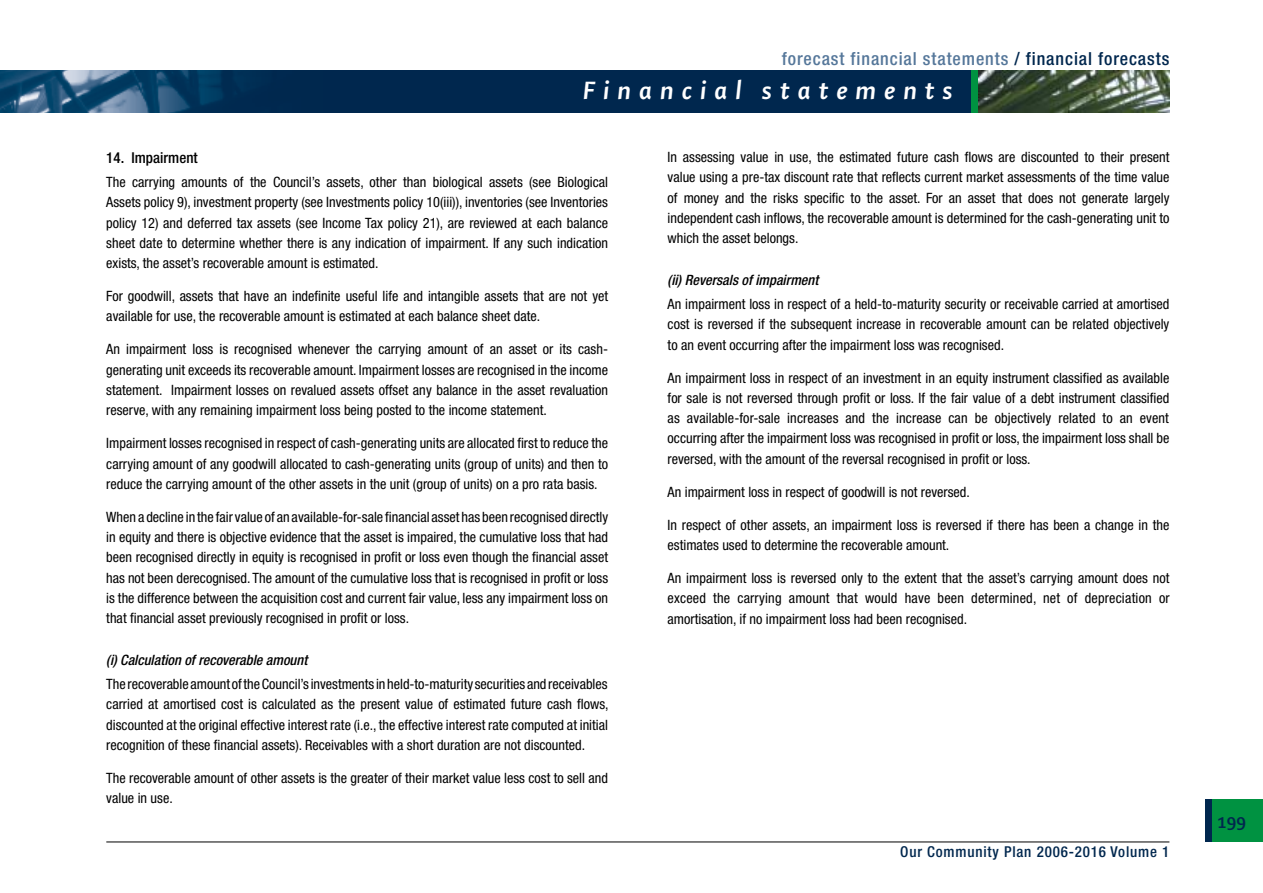
<style>
.page{position:relative;width:1263px;height:893px;background:#fff}
.page>*{position:absolute;margin:0;border:0;box-sizing:border-box;transform-origin:0 0}
.t1{font:27px "Shaker RBI";letter-spacing:.3em;color:#fff}
.t2{font:500 condensed 18px "Helvetica Neue";letter-spacing:.05em;color:#55779a}
.t3{font:18px "Shaker RB";color:#00274e}
.t4{font:500 condensed 15px "Helvetica Neue";letter-spacing:.055em;color:#00274e}
.t5{font:500 condensed 15px "Helvetica Neue";color:#000}
.t6{font:condensed 14.25px/20.2px "Helvetica Neue";color:#000;text-align:justify}
.t7{font:italic 500 condensed 14.25px "Helvetica Neue";color:#000}
.s1{color:#00274e}
</style>
<div class="page">
<svg style="left:0;top:70px;width:972px;height:43px;background:#083258"></svg>
<div style="left:972px;top:70px;width:6px;height:43px;background:#009241"></div>
<img style="left:978px;top:70px;width:191px;height:43px">
<hr style="left:106px;top:842px;width:1063px;height:1px;background:#000">
<div style="left:1205px;top:799px;width:9px;height:43px;background:#00274e"></div>
<div style="left:1212px;top:799px;width:51px;height:43px;background:#009241"></div>
<p class="t2" style="left:782px;top:48px;width:389px">forecast financial statements <span class="s1">/ financial forecasts</span></p>
<h1 class="t1" style="left:583px;top:76px;width:371px">Financial statements</h1>
<p class="t5" style="left:106px;top:148px;width:93px">14. Impairment</p>
<p class="t6" style="left:106px;top:172px;width:503px">The carrying amounts of the Council’s assets, other than biological assets (see Biological Assets policy 9), investment property (see Investments policy 10(iii)), inventories (see Inventories policy 12) and deferred tax assets (see Income Tax policy 21), are reviewed at each balance sheet date to determine whether there is any indication of impairment. If any such indication exists, the asset’s recoverable amount is estimated.</p>
<p class="t6" style="left:106px;top:286px;width:503px">For goodwill, assets that have an indefinite useful life and intangible assets that are not yet available for use, the recoverable amount is estimated at each balance sheet date.</p>
<p class="t6" style="left:106px;top:339px;width:503px">An impairment loss is recognised whenever the carrying amount of an asset or its cash&shy;generating unit exceeds its recoverable amount. Impairment losses are recognised in the income statement. Impairment losses on revalued assets offset any balance in the asset revaluation reserve, with any remaining impairment loss being posted to the income statement.</p>
<p class="t6" style="left:106px;top:433px;width:503px">Impairment losses recognised in respect of cash-generating units are allocated first to reduce the carrying amount of any goodwill allocated to cash-generating units (group of units) and then to reduce the carrying amount of the other assets in the unit (group of units) on a pro rata basis.</p>
<p class="t6" style="left:106px;top:506px;width:503px">When a decline in the fair value of an available-for-sale financial asset has been recognised directly in equity and there is objective evidence that the asset is impaired, the cumulative loss that had been recognised directly in equity is recognised in profit or loss even though the financial asset has not been derecognised. The amount of the cumulative loss that is recognised in profit or loss is the difference between the acquisition cost and current fair value, less any impairment loss on that financial asset previously recognised in profit or loss.</p>
<p class="t7" style="left:106px;top:651px;width:202px">(i) Calculation of recoverable amount</p>
<p class="t6" style="left:106px;top:674px;width:504px">The recoverable amount of the Council’s investments in held-to-maturity securities and receivables carried at amortised cost is calculated as the present value of estimated future cash flows, discounted at the original effective interest rate (i.e., the effective interest rate computed at initial recognition of these financial assets). Receivables with a short duration are not discounted.</p>
<p class="t6" style="left:106px;top:767px;width:503px">The recoverable amount of other assets is the greater of their market value less cost to sell and value in use.</p>
<p class="t6" style="left:668px;top:147px;width:503px">In assessing value in use, the estimated future cash flows are discounted to their present value using a pre-tax discount rate that reflects current market assessments of the time value of money and the risks specific to the asset. For an asset that does not generate largely independent cash inflows, the recoverable amount is determined for the cash-generating unit to which the asset belongs.</p>
<p class="t7" style="left:668px;top:271px;width:152px">(ii) Reversals of impairment</p>
<p class="t6" style="left:668px;top:294px;width:503px">An impairment loss in respect of a held-to-maturity security or receivable carried at amortised cost is reversed if the subsequent increase in recoverable amount can be related objectively to an event occurring after the impairment loss was recognised.</p>
<p class="t6" style="left:668px;top:367px;width:503px">An impairment loss in respect of an investment in an equity instrument classified as available for sale is not reversed through profit or loss. If the fair value of a debt instrument classified as available-for-sale increases and the increase can be objectively related to an event occurring after the impairment loss was recognised in profit or loss, the impairment loss shall be reversed, with the amount of the reversal recognised in profit or loss.</p>
<p class="t6" style="left:668px;top:481px;width:304px">An impairment loss in respect of goodwill is not reversed.</p>
<p class="t6" style="left:668px;top:514px;width:503px">In respect of other assets, an impairment loss is reversed if there has been a change in the estimates used to determine the recoverable amount.</p>
<p class="t6" style="left:668px;top:568px;width:504px">An impairment loss is reversed only to the extent that the asset’s carrying amount does not exceed the carrying amount that would have been determined, net of depreciation or amortisation, if no impairment loss had been recognised.</p>
<p class="t4" style="left:900px;top:842px;width:271px">Our Community Plan 2006-2016 Volume 1</p>
<p class="t3" style="left:1217px;top:812px;width:30px">199</p>
</div>
